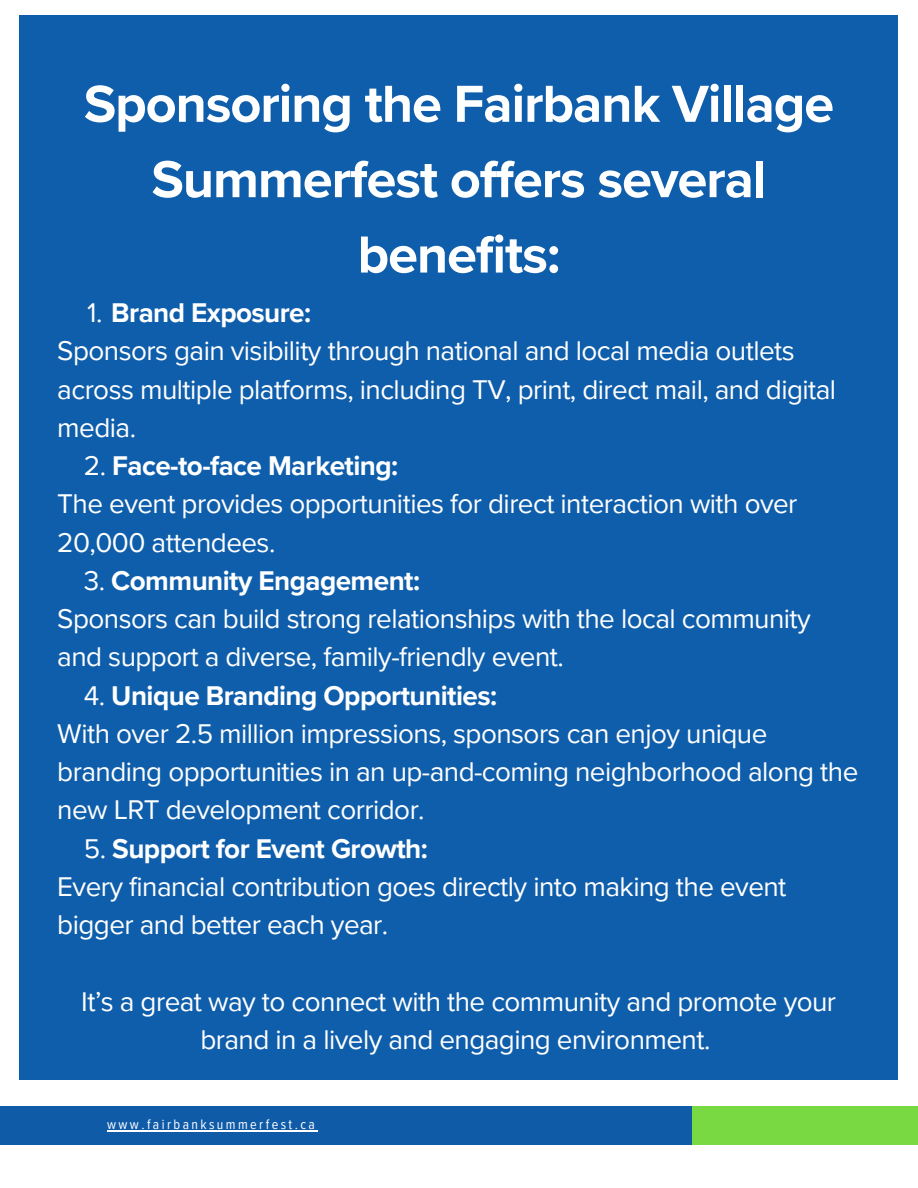
<style>
.page{position:relative;width:918px;height:1188px;background:#fff}
.page>*{position:absolute;margin:0;border:0;box-sizing:border-box;transform-origin:0 0}
.t1{font:700 54px/75.3px "Proxima Nova";letter-spacing:-.02em;color:#fff;text-align:center}
.t2{font:27.9px/38.2px "Proxima Nova";letter-spacing:-.02em;color:#fff}
.t3{font:700 27.9px "Proxima Nova";letter-spacing:-.02em;color:#fff}
.t4{font:14.1px "Proxima Nova Cond";letter-spacing:.17em;color:#fff}
.s1{font-weight:400}
.s2{font-weight:700}
</style>
<div class="page">
<div style="left:692px;top:1106px;width:226px;height:38px;background:#79d943"></div>
<div style="left:0;top:1106px;width:692px;height:38px;background:#0f5ba7"></div>
<div style="left:20px;top:15px;width:878px;height:1064px;background:#0f5eab"></div>
<hr style="left:107px;top:1130px;width:210px;height:1px;background:#fff">
<p class="t1" style="left:84px;top:67px;width:752px">Sponsoring the Fairbank Village<br>Summerfest offers several benefits:</p>
<h2 class="t3" style="left:87px;top:296px;width:225px"><span class="s1">1.</span> Brand Exposure:</h2>
<h2 class="t2" style="left:57px;top:333px;width:780px">Sponsors gain visibility through national and local media outlets across multiple platforms, including TV, print, direct mail, and digital media.</h2>
<h2 class="t2" style="left:57px;top:447px;width:742px;text-indent:27px">2. <span class="s2">Face-to-face Marketing:<br></span>The event provides opportunities for direct interaction with over<br>20,000 attendees.</h2>
<h2 class="t2" style="left:57px;top:562px;width:755px;text-indent:27px">3. <span class="s2">Community Engagement:<br></span>Sponsors can build strong relationships with the local community and support a diverse, family-friendly event.</h2>
<h2 class="t2" style="left:57px;top:677px;width:803px;text-indent:27px">4. <span class="s2">Unique Branding Opportunities:<br></span>With over 2.5 million impressions, sponsors can enjoy unique branding opportunities in an up-and-coming neighborhood along the new LRT development corridor.</h2>
<h2 class="t2" style="left:57px;top:830px;width:731px;text-indent:27px">5. <span class="s2">Support for Event Growth:<br></span>Every financial contribution goes directly into making the event bigger and better each year.</h2>
<p class="t2" style="left:81px;top:983px;width:756px;text-align:center">It’s a great way to connect with the community and promote your brand in a lively and engaging environment.</p>
<h1 class="t4" style="left:107px;top:1116px;width:209px">www.fairbanksummerfest.ca</h1>
</div>
